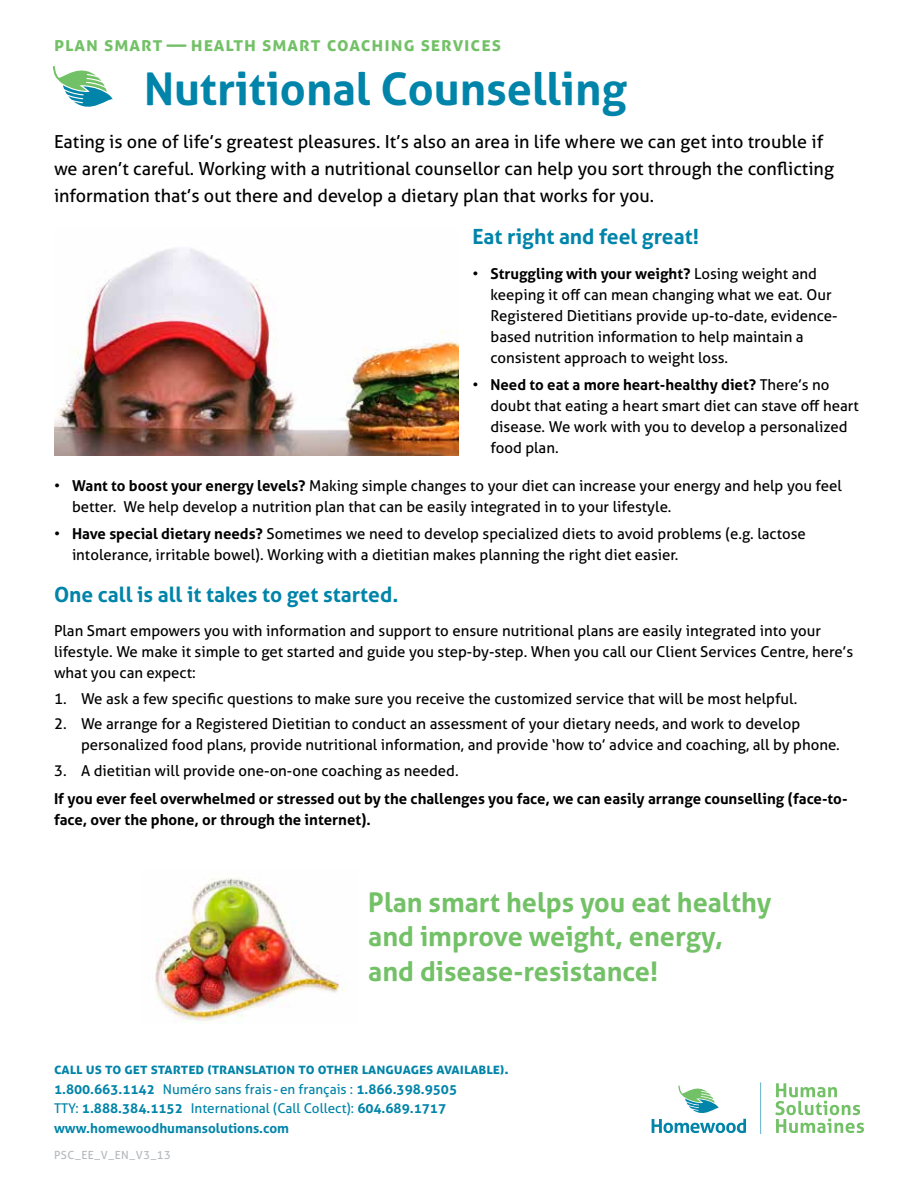
<style>
.page{position:relative;width:918px;height:1188px;background:#fff}
.page>*{position:absolute;margin:0;border:0;box-sizing:border-box;transform-origin:0 0}
.t1{font:700 45px "Aller";color:#0084a9}
.t2{font:700 27px/34.5px "Aller";color:#73c167}
.t3{font:700 21px "Aller";color:#0084a9}
.t4{font:700 19.5px "Aller";letter-spacing:.05em;color:#73c167}
.t5{font:18px/27px "Aller";color:#000}
.t6{font:15px/21px "Aller";color:#000}
.t7{font:700 15px/21px "Aller";color:#000}
.t8{font:700 15px "Aller";color:#0084a9}
.t9{font:700 13.5px/19.5px "Aller";color:#0084a9}
.t10{font:11.25px "Aller";letter-spacing:.05em;color:#b4b9bd}
.s1{font-weight:700}
.s2{font-weight:400}
</style>
<div class="page">
<svg style="left:53px;top:66px;width:60px;height:41px"></svg>
<svg style="left:652px;top:1085px;width:94px;height:48px"></svg>
<svg style="left:775px;top:1083px;width:89px;height:50px"></svg>
<svg style="left:760px;top:1082px;width:1px;height:52px"></svg>
<img style="left:54px;top:248px;width:405px;height:207px">
<img style="left:155px;top:877px;width:190px;height:146px">
<h3 class="t4" style="left:54px;top:32px;width:448px">plan smart — health smart coaching services</h3>
<h1 class="t1" style="left:144px;top:61px;width:484px">Nutritional Counselling</h1>
<p class="t5" style="left:54px;top:128px;width:781px">Eating is one of life’s greatest pleasures. It’s also an area in life where we can get into trouble if we aren’t careful. Working with a nutritional counsellor can help you sort through the conflicting information that’s out there and develop a dietary plan that works for you.</p>
<h3 class="t3" style="left:472px;top:224px;width:228px">Eat right and feel great!</h3>
<p class="t6" style="left:490px;top:263px;width:349px;text-indent:-18px">• <span class="s1">Struggling with your weight?</span> Losing weight and keeping it off can mean changing what we eat. Our Registered Dietitians provide up-to-date, evidence&shy;based nutrition information to help maintain a consistent approach to weight loss.</p>
<p class="t6" style="left:490px;top:374px;width:370px;text-indent:-18px">• <span class="s1">Need to eat a more heart-healthy diet?</span> There’s no doubt that eating a heart smart diet can stave off heart disease. We work with you to develop a personalized food plan.</p>
<p class="t6" style="left:72px;top:475px;width:771px;text-indent:-18px">• <span class="s1">Want to boost your energy levels?</span> Making simple changes to your diet can increase your energy and help you feel better. We help develop a nutrition plan that can be easily integrated in to your lifestyle.</p>
<p class="t6" style="left:72px;top:523px;width:735px;text-indent:-18px">• <span class="s1">Have special dietary needs?</span> Sometimes we need to develop specialized diets to avoid problems (e.g. lactose intolerance, irritable bowel). Working with a dietitian makes planning the right diet easier.</p>
<h3 class="t3" style="left:54px;top:582px;width:346px">One call is all it takes to get started.</h3>
<p class="t6" style="left:54px;top:621px;width:801px">Plan Smart empowers you with information and support to ensure nutritional plans are easily integrated into your lifestyle. We make it simple to get started and guide you step-by-step. When you call our Client Services Centre, here’s what you can expect:</p>
<p class="t6" style="left:54px;top:688px;width:745px">1. We ask a few specific questions to make sure you receive the customized service that will be most helpful.</p>
<p class="t6" style="left:81px;top:714px;width:760px;text-indent:-27px">2. We arrange for a Registered Dietitian to conduct an assessment of your dietary needs, and work to develop personalized food plans, provide nutritional information, and provide ‘how to’ advice and coaching, all by phone.</p>
<p class="t6" style="left:54px;top:760px;width:406px">3. A dietitian will provide one-on-one coaching as needed.</p>
<p class="t7" style="left:54px;top:788px;width:795px">If you ever feel overwhelmed or stressed out by the challenges you face, we can easily arrange counselling (face-to&shy;face, over the phone, or through the internet).</p>
<h2 class="t2" style="left:368px;top:885px;width:405px">Plan smart helps you eat healthy and improve weight, energy, and disease-resistance!</h2>
<p class="t8" style="left:54px;top:1060px;width:456px">call us to get started (translation to other languages available).</p>
<p class="t9" style="left:54px;top:1079px;width:405px">1.800.663.1142 <span class="s2">Numéro sans frais -en français :</span> 1.866.398.9505<br><span class="s2">TTY:</span> 1.888.384.1152 <span class="s2">International (Call Collect):</span> 604.689.1717 www.homewoodhumansolutions.com</p>
<p class="t10" style="left:54px;top:1148px;width:119px">PSC_EE_V_EN_V3_13</p>
</div>
